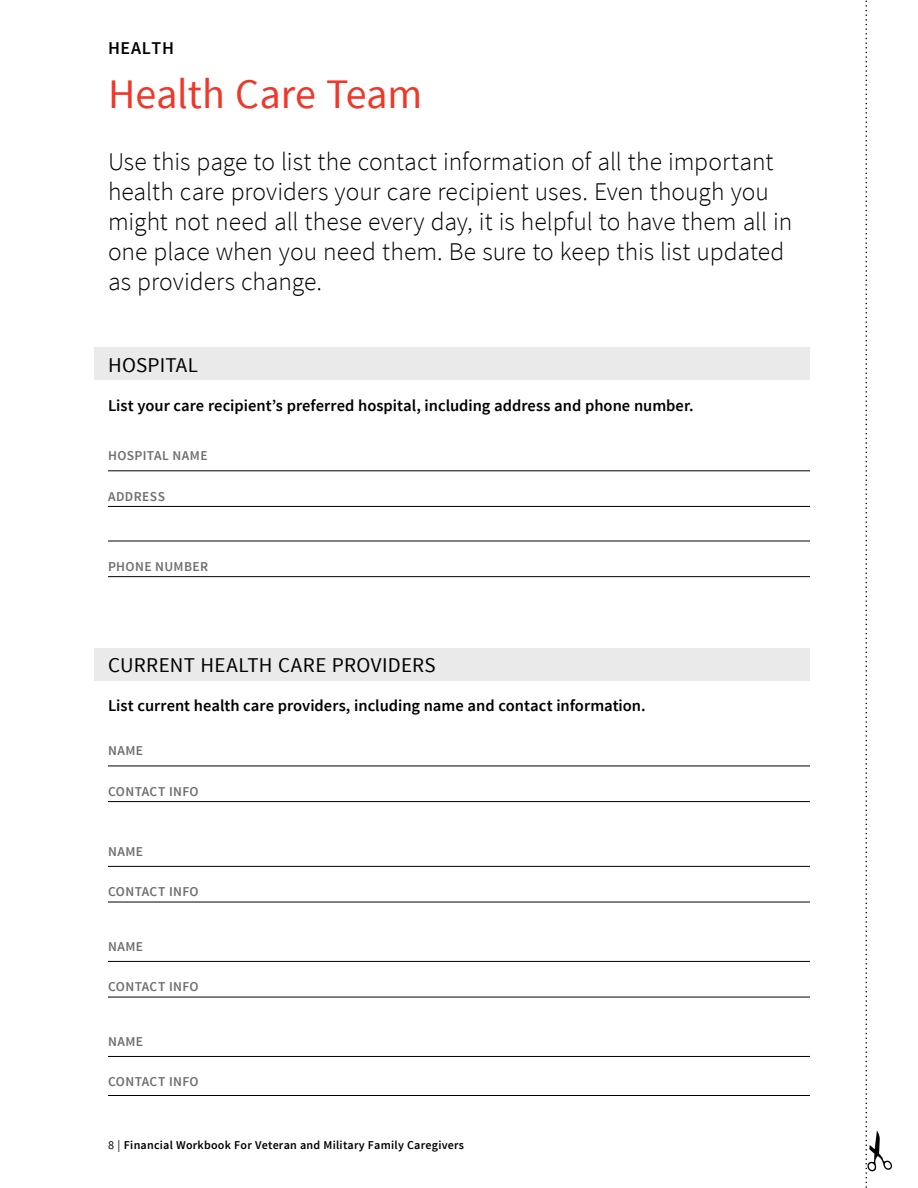
<style>
.page{position:relative;width:918px;height:1188px;background:#fff}
.page>*{position:absolute;margin:0;border:0;box-sizing:border-box;transform-origin:0 0}
.reversed_out_bar_hea{font:42px "Source Sans Pro";letter-spacing:-.005em;color:#ef3829}
.reversed_out_bar_hea-2{font:300 25.5px/30px "Source Sans Pro";color:#000}
.text{font:21px "Source Sans Pro";letter-spacing:.01em;color:#000}
.reversed_out_bar_hea-3{font:600 18px "Source Sans Pro";letter-spacing:.04em;color:#000}
.text-2{font:600 16.5px "Source Sans Pro";color:#000}
.text-3{font:600 13.5px "Source Sans Pro";letter-spacing:.025em;color:#6d6e71}
.t1{font:600 12px "Source Sans Pro";letter-spacing:.02em;color:#000}
.s1{font-weight:400}
</style>
<div class="page">
<div style="left:94px;top:348px;width:716px;height:32px;background:#eaeaeb"></div>
<div style="left:94px;top:648px;width:716px;height:32px;background:#eaeaeb"></div>
<hr style="left:108px;top:470px;width:702px;height:1px;background:#000">
<hr style="left:108px;top:766px;width:702px;height:1px;background:#000">
<hr style="left:108px;top:866px;width:702px;height:1px;background:#000">
<hr style="left:108px;top:961px;width:702px;height:1px;background:#000">
<hr style="left:108px;top:1056px;width:702px;height:1px;background:#000">
<hr style="left:108px;top:541px;width:702px;height:1px;background:#000">
<hr style="left:108px;top:506px;width:702px;height:1px;background:#000">
<hr style="left:108px;top:801px;width:702px;height:1px;background:#000">
<hr style="left:108px;top:902px;width:702px;height:1px;background:#000">
<hr style="left:108px;top:997px;width:702px;height:1px;background:#000">
<hr style="left:108px;top:1095px;width:702px;height:1px;background:#000">
<hr style="left:108px;top:576px;width:702px;height:1px;background:#000">
<svg style="left:866px;top:0;width:26px;height:1188px"></svg>
<p class="reversed_out_bar_hea-3" style="left:108px;top:37px;width:68px">HEALTH</p>
<p class="reversed_out_bar_hea" style="left:108px;top:68px;width:316px">Health Care Team</p>
<p class="reversed_out_bar_hea-2" style="left:108px;top:147px;width:686px">Use this page to list the contact information of all the important health care providers your care recipient uses. Even though you might not need all these every day, it is helpful to have them all in one place when you need them. Be sure to keep this list updated as providers change.</p>
<p class="text" style="left:108px;top:352px;width:92px">HOSPITAL</p>
<p class="text-2" style="left:108px;top:395px;width:587px">List your care recipient’s preferred hospital, including address and phone number.</p>
<p class="text-3" style="left:108px;top:447px;width:101px">HOSPITAL NAME</p>
<p class="text-3" style="left:108px;top:488px;width:59px">ADDRESS</p>
<p class="text-3" style="left:108px;top:558px;width:102px">PHONE NUMBER</p>
<p class="text" style="left:108px;top:652px;width:329px">CURRENT HEALTH CARE PROVIDERS</p>
<p class="text-2" style="left:108px;top:695px;width:539px">List current health care providers, including name and contact information.</p>
<p class="text-3" style="left:108px;top:742px;width:37px">NAME</p>
<p class="text-3" style="left:108px;top:783px;width:92px">CONTACT INFO</p>
<p class="text-3" style="left:108px;top:843px;width:37px">NAME</p>
<p class="text-3" style="left:108px;top:883px;width:92px">CONTACT INFO</p>
<p class="text-3" style="left:108px;top:938px;width:37px">NAME</p>
<p class="text-3" style="left:108px;top:978px;width:92px">CONTACT INFO</p>
<p class="text-3" style="left:108px;top:1033px;width:37px">NAME</p>
<p class="text-3" style="left:108px;top:1073px;width:92px">CONTACT INFO</p>
<p class="t1" style="left:108px;top:1137px;width:358px"><span class="s1">8 |</span> Financial Workbook For Veteran and Military Family Caregivers</p>
</div>
